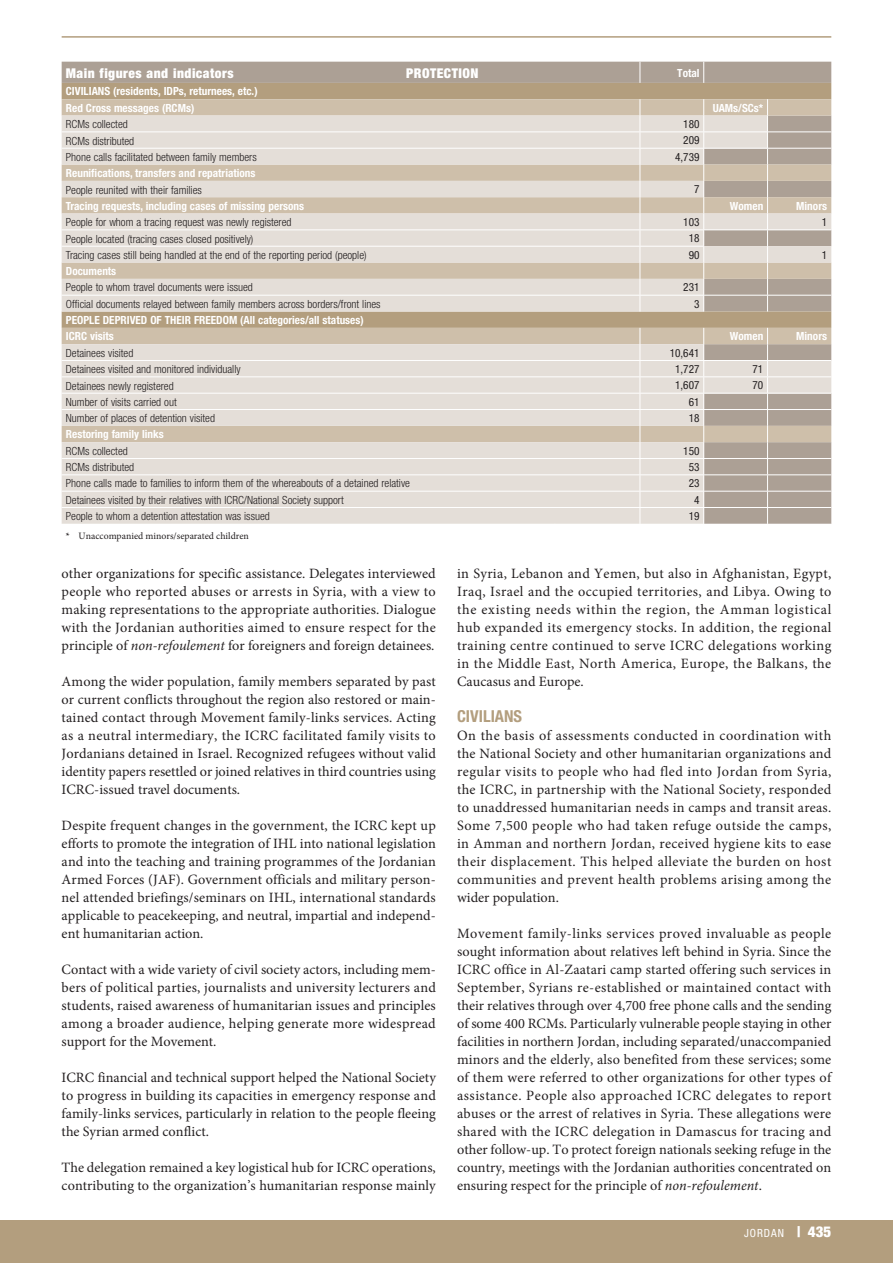
<style>
.page{position:relative;width:893px;height:1263px;background:#fff}
.page>*{position:absolute;margin:0;border:0;box-sizing:border-box;transform-origin:0 0}
.t1{font:700 condensed 16.5px "Helvetica Neue";color:#b39e7e}
.t2{font:14.25px/18px "Minion Pro";color:#231f20;text-align:justify}
.t3{font:900 condensed 13.5px "Helvetica Neue";letter-spacing:.035em;color:#fff}
.t4{font:300 condensed 11.25px "Helvetica Neue";color:#231f20}
.t5{font:700 condensed 11.25px/16.4px "Helvetica Neue";color:#fff}
.t6{font:condensed 11.25px "Helvetica Neue";color:#231f20}
.t7{font:condensed 11.25px "Helvetica Neue";letter-spacing:.085em;color:#fff}
.t8{font:9.75px "Minion Pro";color:#231f20}
.s1{font-weight:700}
.s2{font-style:italic}
.s3{font-weight:900;font-size:15px}
</style>
<div class="page">
<hr style="left:62px;top:36px;width:769px;height:2px;background:#b39e7e">
<div style="left:0;top:1220px;width:893px;height:43px;background:#b39e7e"></div>
<div style="left:62px;top:62px;width:769px;height:21px;background:#aca095"></div>
<div style="left:62px;top:83px;width:769px;height:16px;background:#b39e7e"></div>
<svg style="left:62px;top:99px;width:769px;height:17px;background:#cfc1ad"></svg>
<svg style="left:62px;top:116px;width:769px;height:212px;background:#d7cdc1"></svg>
<svg style="left:703px;top:99px;width:1px;height:212px"></svg>
<svg style="left:767px;top:99px;width:1px;height:212px"></svg>
<svg style="left:640px;top:99px;width:1px;height:212px"></svg>
<svg style="left:62px;top:328px;width:769px;height:196px;background:#dad2c9"></svg>
<hr style="left:62px;top:148px;width:769px;height:1px;background:#fff">
<hr style="left:62px;top:229px;width:769px;height:1px;background:#fff">
<hr style="left:62px;top:295px;width:769px;height:1px;background:#fff">
<hr style="left:62px;top:360px;width:769px;height:1px;background:#fff">
<hr style="left:62px;top:376px;width:769px;height:1px;background:#fff">
<hr style="left:62px;top:393px;width:769px;height:1px;background:#fff">
<hr style="left:62px;top:409px;width:769px;height:1px;background:#fff">
<hr style="left:62px;top:458px;width:769px;height:1px;background:#fff">
<hr style="left:62px;top:474px;width:769px;height:1px;background:#fff">
<hr style="left:62px;top:491px;width:769px;height:1px;background:#fff">
<hr style="left:62px;top:507px;width:769px;height:1px;background:#fff">
<svg style="left:640px;top:62px;width:1px;height:21px"></svg>
<svg style="left:703px;top:62px;width:1px;height:21px"></svg>
<hr style="left:62px;top:246px;width:642px;height:1px;background:#fff">
<hr style="left:62px;top:131px;width:769px;height:1px;background:#fff">
<p class="t3" style="left:66px;top:68px;width:169px">Main figures and indicators</p>
<p class="t3" style="left:406px;top:68px;width:74px">PROTECTION</p>
<p class="t5" style="left:677px;top:65px;width:24px">Total</p>
<p class="t5" style="left:66px;top:84px;width:193px">CIVILIANS (residents, IDPs, returnees, etc.)<br>Red Cross messages (RCMs)</p>
<p class="t5" style="left:713px;top:101px;width:52px">UAMs/SCs*</p>
<p class="t4" style="left:66px;top:120px;width:63px">RCMs collected</p>
<p class="t6" style="left:683px;top:120px;width:18px">180</p>
<p class="t4" style="left:66px;top:136px;width:70px">RCMs distributed</p>
<p class="t6" style="left:683px;top:136px;width:18px">209</p>
<p class="t4" style="left:66px;top:153px;width:192px">Phone calls facilitated between family members</p>
<p class="t6" style="left:675px;top:153px;width:26px">4,739</p>
<p class="t5" style="left:66px;top:166px;width:191px">Reunifications, transfers and repatriations</p>
<p class="t4" style="left:66px;top:185px;width:137px">People reunited with their families</p>
<p class="t6" style="left:694px;top:185px;width:7px">7</p>
<p class="t5" style="left:66px;top:199px;width:240px">Tracing requests, including cases of missing persons</p>
<p class="t5" style="left:730px;top:199px;width:35px">Women</p>
<p class="t5" style="left:796px;top:199px;width:32px">Minors</p>
<p class="t4" style="left:66px;top:218px;width:227px">People for whom a tracing request was newly registered</p>
<p class="t6" style="left:683px;top:218px;width:18px">103</p>
<p class="t6" style="left:822px;top:218px;width:7px">1</p>
<p class="t4" style="left:66px;top:234px;width:189px">People located (tracing cases closed positively)</p>
<p class="t6" style="left:689px;top:234px;width:12px">18</p>
<p class="t4" style="left:66px;top:251px;width:302px">Tracing cases still being handled at the end of the reporting period (people)</p>
<p class="t6" style="left:689px;top:251px;width:12px">90</p>
<p class="t6" style="left:822px;top:251px;width:7px">1</p>
<p class="t5" style="left:66px;top:264px;width:52px">Documents</p>
<p class="t4" style="left:66px;top:283px;width:188px">People to whom travel documents were issued</p>
<p class="t6" style="left:683px;top:283px;width:18px">231</p>
<p class="t4" style="left:66px;top:300px;width:316px">Official documents relayed between family members across borders/front lines</p>
<p class="t6" style="left:694px;top:300px;width:7px">3</p>
<p class="t5" style="left:66px;top:313px;width:299px">PEOPLE DEPRIVED OF THEIR FREEDOM (All categories/all statuses)<br>ICRC visits</p>
<p class="t5" style="left:730px;top:329px;width:35px">Women</p>
<p class="t5" style="left:796px;top:329px;width:32px">Minors</p>
<p class="t4" style="left:66px;top:349px;width:69px">Detainees visited</p>
<p class="t6" style="left:670px;top:349px;width:31px">10,641</p>
<p class="t4" style="left:66px;top:365px;width:176px">Detainees visited and monitored individually</p>
<p class="t6" style="left:675px;top:365px;width:26px">1,727</p>
<p class="t6" style="left:752px;top:365px;width:12px">71</p>
<p class="t4" style="left:66px;top:381px;width:109px">Detainees newly registered</p>
<p class="t6" style="left:675px;top:381px;width:26px">1,607</p>
<p class="t6" style="left:752px;top:381px;width:12px">70</p>
<p class="t4" style="left:66px;top:398px;width:112px">Number of visits carried out</p>
<p class="t6" style="left:689px;top:398px;width:12px">61</p>
<p class="t4" style="left:66px;top:414px;width:151px">Number of places of detention visited</p>
<p class="t6" style="left:689px;top:414px;width:12px">18</p>
<p class="t5" style="left:66px;top:427px;width:99px">Restoring family links</p>
<p class="t4" style="left:66px;top:447px;width:63px">RCMs collected</p>
<p class="t6" style="left:683px;top:447px;width:18px">150</p>
<p class="t4" style="left:66px;top:463px;width:70px">RCMs distributed</p>
<p class="t6" style="left:689px;top:463px;width:12px">53</p>
<p class="t4" style="left:66px;top:479px;width:346px">Phone calls made to families to inform them of the whereabouts of a detained relative</p>
<p class="t6" style="left:689px;top:479px;width:12px">23</p>
<p class="t4" style="left:66px;top:496px;width:279px">Detainees visited by their relatives with ICRC/National Society support</p>
<p class="t6" style="left:694px;top:496px;width:7px">4</p>
<p class="t4" style="left:66px;top:512px;width:205px">People to whom a detention attestation was issued</p>
<p class="t6" style="left:689px;top:512px;width:12px">19</p>
<p class="t8" style="left:66px;top:532px;width:185px"><span class="s1">*</span> Unaccompanied minors/separated children</p>
<p class="t2" style="left:62px;top:565px;width:376px">other organizations for specific assistance. Delegates interviewed people who reported abuses or arrests in Syria, with a view to making representations to the appropriate authorities. Dialogue with the Jordanian authorities aimed to ensure respect for the principle of <span class="s2">non-refoulement</span> for foreigners and foreign detainees.</p>
<p class="t2" style="left:62px;top:673px;width:376px">Among the wider population, family members separated by past or current conflicts throughout the region also restored or main&shy;tained contact through Movement family-links services. Acting as a neutral intermediary, the ICRC facilitated family visits to Jordanians detained in Israel. Recognized refugees without valid identity papers resettled or joined relatives in third countries using ICRC-issued travel documents.</p>
<p class="t2" style="left:62px;top:817px;width:376px">Despite frequent changes in the government, the ICRC kept up efforts to promote the integration of IHL into national legislation and into the teaching and training programmes of the Jordanian Armed Forces (JAF). Government officials and military person&shy;nel attended briefings/seminars on IHL, international standards applicable to peacekeeping, and neutral, impartial and independ&shy;ent humanitarian action.</p>
<p class="t2" style="left:62px;top:961px;width:376px">Contact with a wide variety of civil society actors, including mem&shy;bers of political parties, journalists and university lecturers and students, raised awareness of humanitarian issues and principles among a broader audience, helping generate more widespread support for the Movement.</p>
<p class="t2" style="left:62px;top:1069px;width:376px">ICRC financial and technical support helped the National Society to progress in building its capacities in emergency response and family-links services, particularly in relation to the people fleeing the Syrian armed conflict.</p>
<p class="t2" style="left:62px;top:1159px;width:376px">The delegation remained a key logistical hub for ICRC operations, contributing to the organization’s humanitarian response mainly</p>
<p class="t2" style="left:457px;top:565px;width:376px">in Syria, Lebanon and Yemen, but also in Afghanistan, Egypt, Iraq, Israel and the occupied territories, and Libya. Owing to the existing needs within the region, the Amman logistical hub expanded its emergency stocks. In addition, the regional training centre continued to serve ICRC delegations working in the Middle East, North America, Europe, the Balkans, the Caucasus and Europe.</p>
<p class="t1" style="left:457px;top:710px;width:67px">CIVILIANS</p>
<p class="t2" style="left:457px;top:727px;width:376px">On the basis of assessments conducted in coordination with the National Society and other humanitarian organizations and regular visits to people who had fled into Jordan from Syria, the ICRC, in partnership with the National Society, responded to unaddressed humanitarian needs in camps and transit areas.<br>Some 7,500 people who had taken refuge outside the camps, in Amman and northern Jordan, received hygiene kits to ease their displacement. This helped alleviate the burden on host communities and prevent health problems arising among the wider population.</p>
<p class="t2" style="left:457px;top:925px;width:376px">Movement family-links services proved invaluable as people sought information about relatives left behind in Syria. Since the ICRC office in Al-Zaatari camp started offering such services in September, Syrians re-established or maintained contact with their relatives through over 4,700 free phone calls and the sending of some 400 RCMs. Particularly vulnerable people staying in other facilities in northern Jordan, including separated/unaccompanied minors and the elderly, also benefited from these services; some of them were referred to other organizations for other types of assistance. People also approached ICRC delegates to report abuses or the arrest of relatives in Syria. These allegations were shared with the ICRC delegation in Damascus for tracing and other follow-up. To protect foreign nationals seeking refuge in the country, meetings with the Jordanian authorities concentrated on ensuring respect for the principle of <span class="s2">non-refoulement</span>.</p>
<p class="t7" style="left:744px;top:1229px;width:89px">JORDAN <span class="s3">| 435</span></p>
</div>
